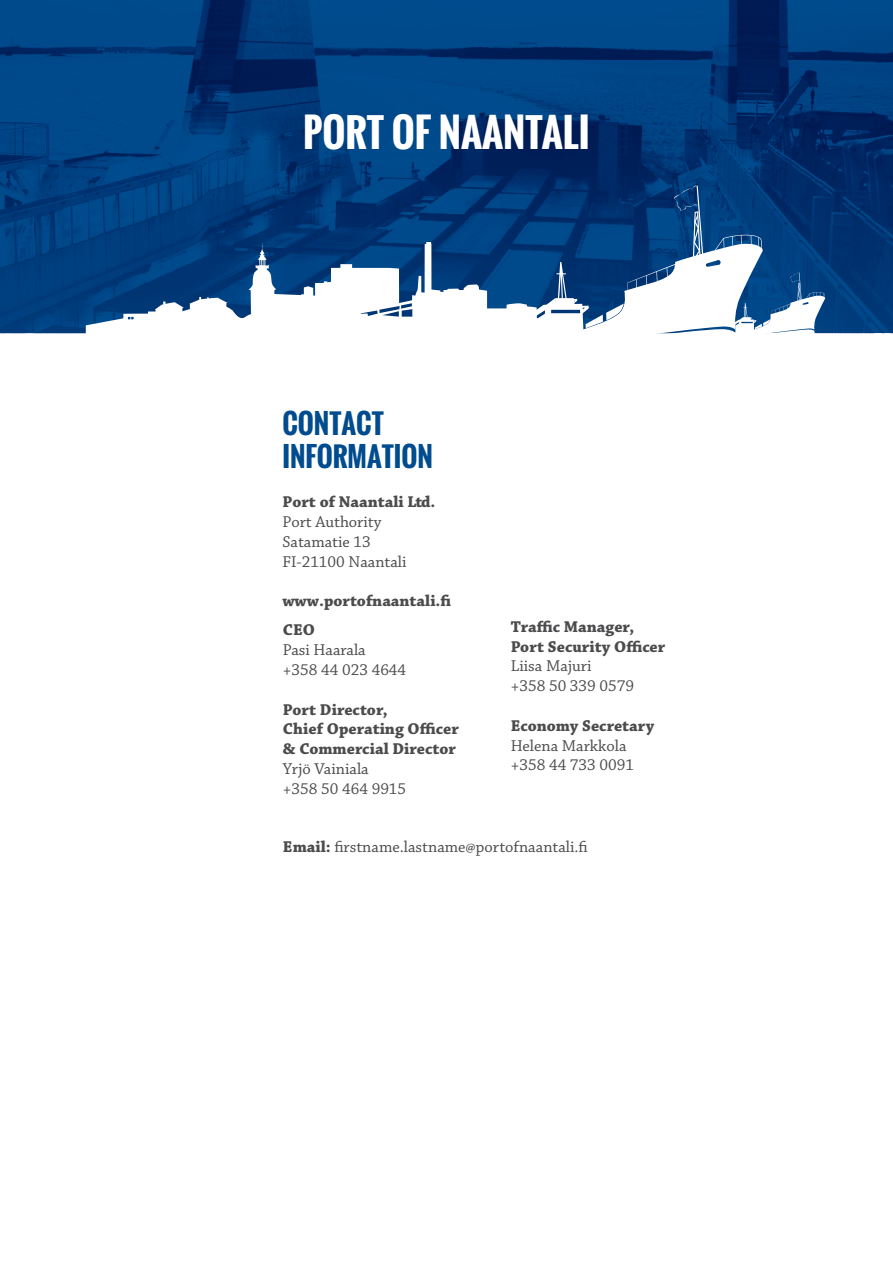
<style>
.page{position:relative;width:893px;height:1263px;background:#fff}
.page>*{position:absolute;margin:0;border:0;box-sizing:border-box;transform-origin:0 0}
.t1{font:700 38.7px "Oswald";color:#fff}
.t2{font:700 27px/32.4px "Oswald";color:#004c8e}
.t3{font:16.5px/19.8px "Chaparral Pro";color:#4b4b4d}
.t4{font:700 16.5px/19.8px "Chaparral Pro";color:#4b4b4d}
.s1{font-weight:700}
</style>
<div class="page">
<img style="left:0;top:0;width:893px;height:334px">
<svg style="left:86px;top:185px;width:740px;height:149px"></svg>
<h1 class="t1" style="left:303px;top:103px;width:288px">PORT OF NAANTALI</h1>
<h2 class="t2" style="left:282px;top:408px;width:152px">CONTACT<br>INFORMATION</h2>
<p class="t4" style="left:282px;top:493px;width:155px">Port of Naantali Ltd.</p>
<p class="t3" style="left:282px;top:512px;width:126px">Port Authority<br>Satamatie 13<br>FI-21100 Naantali</p>
<p class="t4" style="left:282px;top:587px;width:170px;line-height:29.1px">www.portofnaantali.fi<br>CEO</p>
<p class="t3" style="left:283px;top:641px;width:125px">Pasi Haarala<br>+358 44 023 4644</p>
<p class="t4" style="left:283px;top:700px;width:177px">Port Director,<br>Chief Operating Officer &amp; Commercial Director</p>
<p class="t3" style="left:283px;top:759px;width:125px">Yrjö Vainiala +358 50 464 9915</p>
<p class="t4" style="left:511px;top:617px;width:156px">Traffic Manager,<br>Port Security Officer</p>
<p class="t3" style="left:511px;top:657px;width:125px">Liisa Majuri<br>+358 50 339 0579</p>
<p class="t4" style="left:511px;top:716px;width:145px">Economy Secretary</p>
<p class="t3" style="left:511px;top:736px;width:125px">Helena Markkola +358 44 733 0091</p>
<p class="t3" style="left:283px;top:837px;width:306px"><span class="s1">Email:</span> firstname.lastname@portofnaantali.fi</p>
</div>
